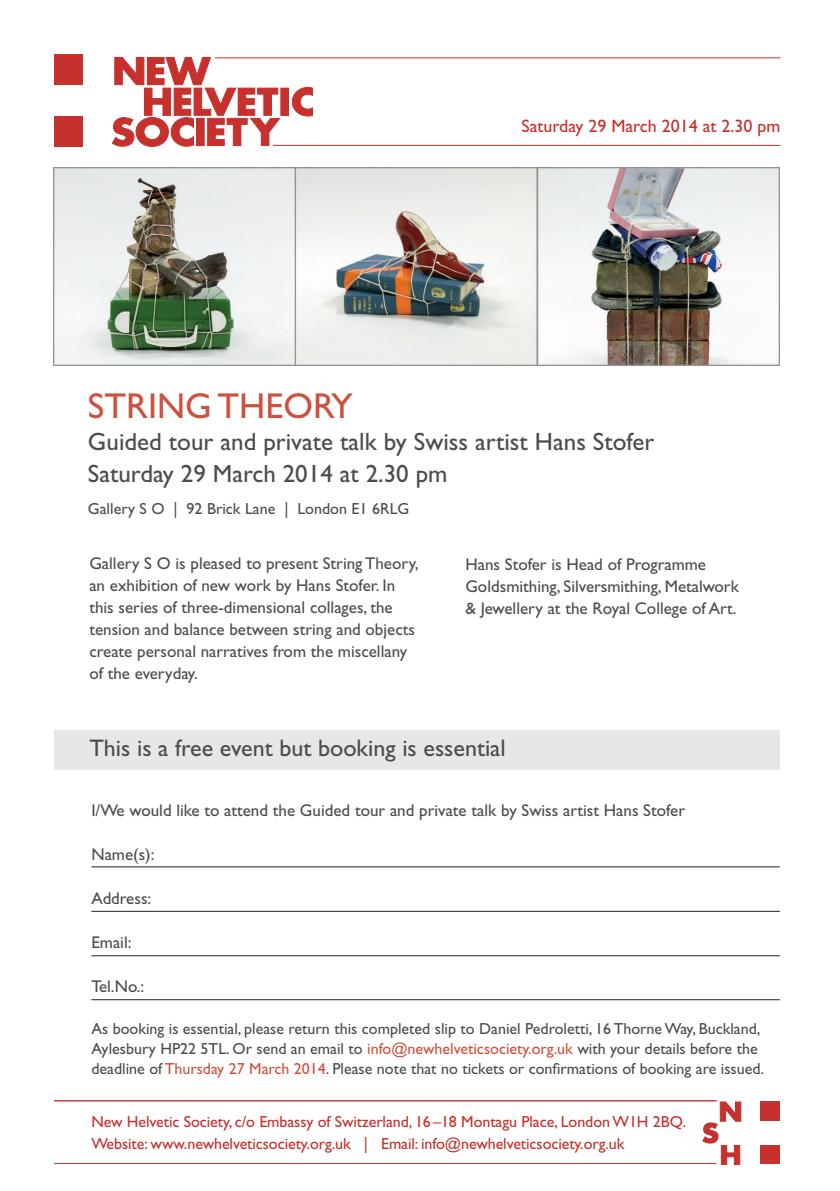
<style>
.page{position:relative;width:840px;height:1191px;background:#fff}
.page>*{position:absolute;margin:0;border:0;box-sizing:border-box;transform-origin:0 0}
.t1{font:36px "Gill Sans Std";color:#cd513e}
.t2{font:25px "Gill Sans Std";color:#4b4c4d}
.t3{font:24px "Gill Sans Std";color:#4b4c4d}
.t4{font:18px "Gill Sans Std";color:#c6302c}
.t5{font:17px/22px "Gill Sans Std";color:#4b4c4d}
.t6{font:16px/20px "Gill Sans Std";color:#4b4c4d}
.t7{font:16px "Gill Sans Std";letter-spacing:-.005em;color:#c6302c}
.s1{color:#cd513e}
</style>
<div class="page">
<div style="left:54px;top:54px;width:29px;height:30px;background:#c7312d"></div>
<div style="left:54px;top:117px;width:29px;height:30px;background:#c7312d"></div>
<svg style="left:112px;top:57px;width:168px;height:90px"></svg>
<div style="left:281px;top:88px;width:7px;height:27px;background:#c7312d"></div>
<div style="left:280px;top:88px;width:8px;height:28px;border:1px solid #c7312d"></div>
<svg style="left:291px;top:87px;width:21px;height:30px"></svg>
<hr style="left:215px;top:57px;width:565px;height:1px;background:#c6302c">
<hr style="left:273px;top:145px;width:507px;height:1px;background:#c6302c">
<img style="left:54px;top:167px;width:725px;height:199px">
<div style="left:54px;top:730px;width:725px;height:39px;background:#e6e7e9"></div>
<hr style="left:91px;top:866px;width:688px;height:1px;background:#231f20">
<hr style="left:91px;top:910px;width:688px;height:1px;background:#231f20">
<hr style="left:91px;top:955px;width:688px;height:1px;background:#231f20">
<hr style="left:91px;top:999px;width:688px;height:1px;background:#231f20">
<div style="left:760px;top:1102px;width:19px;height:19px;background:#c7312d"></div>
<div style="left:760px;top:1145px;width:19px;height:19px;background:#c7312d"></div>
<svg style="left:702px;top:1101px;width:38px;height:63px"></svg>
<hr style="left:54px;top:1100px;width:662px;height:1px;background:#c6302c">
<hr style="left:54px;top:1163px;width:662px;height:1px;background:#c6302c">
<p class="t4" style="left:521px;top:116px;width:260px">Saturday 29 March 2014 at 2.30 pm</p>
<p class="t1" style="left:88px;top:385px;width:266px">STRING THEORY</p>
<p class="t2" style="left:88px;top:427px;width:567px">Guided tour and private talk by Swiss artist Hans Stofer</p>
<p class="t2" style="left:88px;top:459px;width:361px">Saturday 29 March 2014 at 2.30 pm</p>
<p class="t6" style="left:88px;top:498px;width:323px">Gallery S O | 92 Brick Lane | London E1 6RLG</p>
<p class="t5" style="left:89px;top:552px;width:330px">Gallery S O is pleased to present String Theory, an exhibition of new work by Hans Stofer. In this series of three-dimensional collages, the tension and balance between string and objects create personal narratives from the miscellany of the everyday.</p>
<p class="t5" style="left:465px;top:553px;width:275px">Hans Stofer is Head of Programme<br>Goldsmithing, Silversmithing, Metalwork &amp; Jewellery at the Royal College of Art.</p>
<p class="t3" style="left:89px;top:734px;width:417px">This is a free event but booking is essential</p>
<p class="t5" style="left:91px;top:799px;width:595px">I/We would like to attend the Guided tour and private talk by Swiss artist Hans Stofer</p>
<p class="t5" style="left:91px;top:843px;width:65px">Name(s):</p>
<p class="t5" style="left:91px;top:887px;width:61px">Address:</p>
<p class="t5" style="left:91px;top:931px;width:42px">Email:</p>
<p class="t5" style="left:91px;top:975px;width:54px">Tel.No.:</p>
<p class="t6" style="left:91px;top:1019px;width:673px">As booking is essential, please return this completed slip to Daniel Pedroletti, 16 Thorne Way, Buckland,<br>Aylesbury HP22 5TL. Or send an email to <span class="s1">info@newhelveticsociety.org.uk</span> with your details before the deadline of <span class="s1">Thursday 27 March 2014</span>. Please note that no tickets or confirmations of booking are issued.</p>
<p class="t7" style="left:91px;top:1112px;width:596px">New Helvetic Society, c/o Embassy of Switzerland, 16–18 Montagu Place, London W1H 2BQ.</p>
<p class="t7" style="left:91px;top:1134px;width:534px">Website: www.newhelveticsociety.org.uk | Email: info@newhelveticsociety.org.uk</p>
</div>
